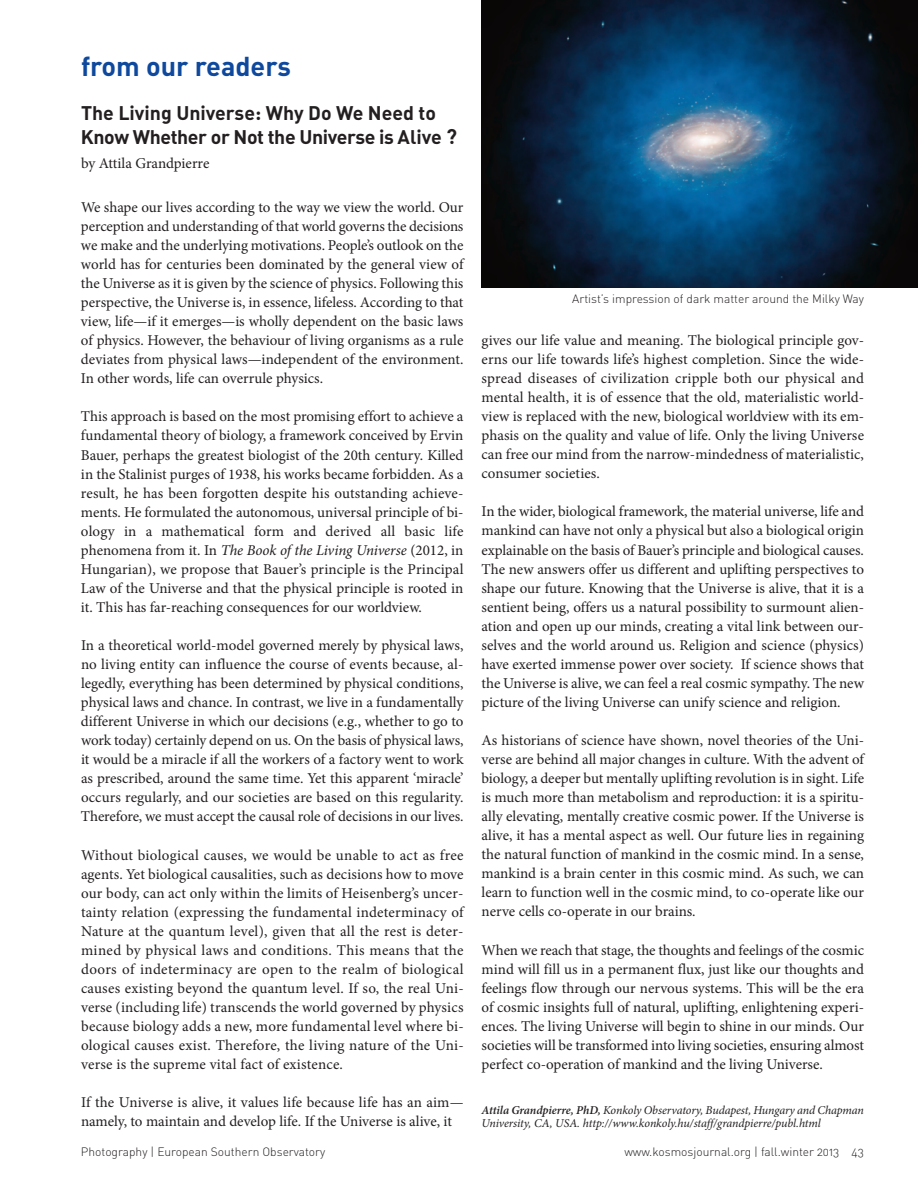
<style>
.page{position:relative;width:918px;height:1188px;background:#fff}
.page>*{position:absolute;margin:0;border:0;box-sizing:border-box;transform-origin:0 0}
.t1{font:27px "DIN Bold Alternate";color:#0f499d}
.t2{font:19.5px/24.3px "DIN Bold Alternate";letter-spacing:-.01em;color:#231f20}
.t3{font:15px/19px "Minion Pro";color:#231f20;text-align:justify}
.t4{font:italic 12px/13.5px "Minion Pro";letter-spacing:-.01em;color:#231f20}
.t5{font:12px "DIN Light Alternate";color:#231f20}
.s1{font-size:21px}
.s2{font-style:italic}
.s3{font-weight:600}
</style>
<div class="page">
<img style="left:482px;top:0;width:436px;height:287px">
<p class="t1" style="left:81px;top:51px;width:211px">from our readers</p>
<p class="t2" style="left:81px;top:101px;width:378px">The Living Universe: Why Do We Need to<br>Know Whether or Not the Universe is Alive <span class="s1">?</span></p>
<p class="t3" style="left:81px;top:155px;width:130px">by Attila Grandpierre</p>
<p class="t3" style="left:81px;top:199px;width:384px">We shape our lives according to the way we view the world. Our perception and understanding of that world governs the decisions we make and the underlying motivations. People’s outlook on the world has for centuries been dominated by the general view of the Universe as it is given by the science of physics. Following this perspective, the Universe is, in essence, lifeless. According to that view, life—if it emerges—is wholly dependent on the basic laws of physics. However, the behaviour of living organisms as a rule deviates from physical laws—independent of the environment.<br>In other words, life can overrule physics.</p>
<p class="t3" style="left:81px;top:408px;width:384px">This approach is based on the most promising effort to achieve a fundamental theory of biology, a framework conceived by Ervin Bauer, perhaps the greatest biologist of the 20th century. Killed in the Stalinist purges of 1938, his works became forbidden. As a result, he has been forgotten despite his outstanding achieve&shy;ments. He formulated the autonomous, universal principle of bi&shy;ology in a mathematical form and derived all basic life phenomena from it. In <span class="s2">The Book of the Living Universe</span> (2012, in Hungarian), we propose that Bauer’s principle is the Principal Law of the Universe and that the physical principle is rooted in it. This has far-reaching consequences for our worldview.</p>
<p class="t3" style="left:81px;top:637px;width:384px">In a theoretical world-model governed merely by physical laws, no living entity can influence the course of events because, al&shy;legedly, everything has been determined by physical conditions, physical laws and chance. In contrast, we live in a fundamentally different Universe in which our decisions (e.g., whether to go to work today) certainly depend on us. On the basis of physical laws, it would be a miracle if all the workers of a factory went to work as prescribed, around the same time. Yet this apparent ‘miracle’ occurs regularly, and our societies are based on this regularity.<br>Therefore, we must accept the causal role of decisions in our lives.</p>
<p class="t3" style="left:81px;top:847px;width:384px">Without biological causes, we would be unable to act as free agents. Yet biological causalities, such as decisions how to move our body, can act only within the limits of Heisenberg’s uncer&shy;tainty relation (expressing the fundamental indeterminacy of Nature at the quantum level), given that all the rest is deter&shy;mined by physical laws and conditions. This means that the doors of indeterminacy are open to the realm of biological causes existing beyond the quantum level. If so, the real Uni&shy;verse (including life) transcends the world governed by physics because biology adds a new, more fundamental level where bi&shy;ological causes exist. Therefore, the living nature of the Uni&shy;verse is the supreme vital fact of existence.</p>
<p class="t3" style="left:81px;top:1094px;width:384px">If the Universe is alive, it values life because life has an aim— namely, to maintain and develop life. If the Universe is alive, it</p>
<p class="t5" style="left:572px;top:292px;width:293px">Artist’s impression of dark matter around the Milky Way</p>
<p class="t3" style="left:482px;top:332px;width:384px">gives our life value and meaning. The biological principle gov&shy;erns our life towards life’s highest completion. Since the wide&shy;spread diseases of civilization cripple both our physical and mental health, it is of essence that the old, materialistic world&shy;view is replaced with the new, biological worldview with its em&shy;phasis on the quality and value of life. Only the living Universe can free our mind from the narrow-mindedness of materialistic, consumer societies.</p>
<p class="t3" style="left:482px;top:503px;width:384px">In the wider, biological framework, the material universe, life and mankind can have not only a physical but also a biological origin explainable on the basis of Bauer’s principle and biological causes.<br>The new answers offer us different and uplifting perspectives to shape our future. Knowing that the Universe is alive, that it is a sentient being, offers us a natural possibility to surmount alien&shy;ation and open up our minds, creating a vital link between our&shy;selves and the world around us. Religion and science (physics) have exerted immense power over society. If science shows that the Universe is alive, we can feel a real cosmic sympathy. The new picture of the living Universe can unify science and religion.</p>
<p class="t3" style="left:482px;top:732px;width:384px">As historians of science have shown, novel theories of the Uni&shy;verse are behind all major changes in culture. With the advent of biology, a deeper but mentally uplifting revolution is in sight. Life is much more than metabolism and reproduction: it is a spiritu&shy;ally elevating, mentally creative cosmic power. If the Universe is alive, it has a mental aspect as well. Our future lies in regaining the natural function of mankind in the cosmic mind. In a sense, mankind is a brain center in this cosmic mind. As such, we can learn to function well in the cosmic mind, to co-operate like our nerve cells co-operate in our brains.</p>
<p class="t3" style="left:482px;top:942px;width:384px">When we reach that stage, the thoughts and feelings of the cosmic mind will fill us in a permanent flux, just like our thoughts and feelings flow through our nervous systems. This will be the era of cosmic insights full of natural, uplifting, enlightening experi&shy;ences. The living Universe will begin to shine in our minds. Our societies will be transformed into living societies, ensuring almost perfect co-operation of mankind and the living Universe.</p>
<p class="t4" style="left:481px;top:1104px;width:384px"><span class="s3">Attila Grandpierre, PhD,</span> Konkoly Observatory, Budapest, Hungary and Chapman<br>University, CA, USA. http://www.konkoly.hu/staff/grandpierre/publ.html</p>
<p class="t5" style="left:81px;top:1145px;width:246px">Photography | European Southern Observatory</p>
<p class="t5" style="left:624px;top:1145px;width:241px">www.kosmosjournal.org | fall.winter 2013 43</p>
</div>
